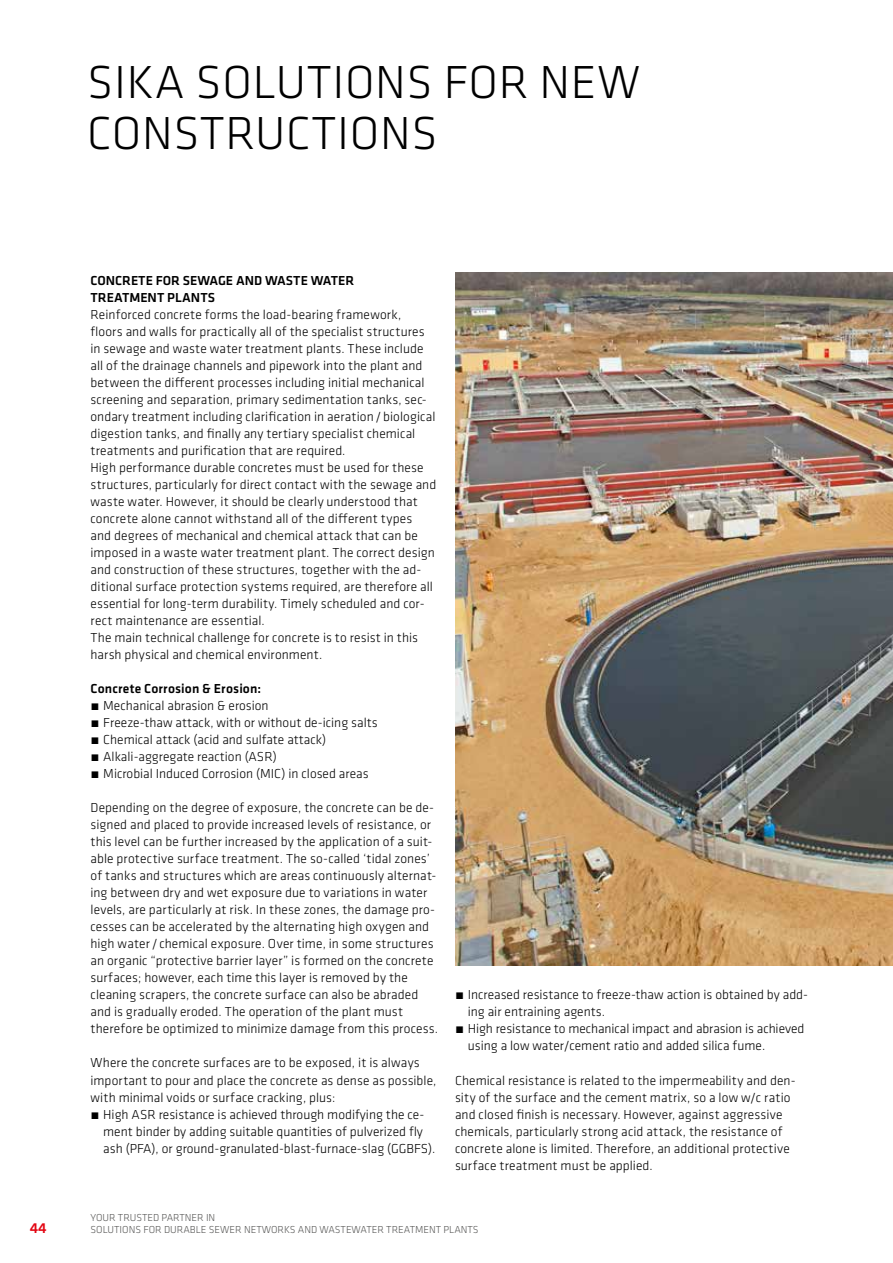
<style>
.page{position:relative;width:893px;height:1263px;background:#fff}
.page>*{position:absolute;margin:0;border:0;box-sizing:border-box;transform-origin:0 0}
.t1{font:300 48px/51px "Klavika";letter-spacing:.015em;color:#000}
.t2{font:500 15px "Klavika";color:#e30613}
.t3{font:300 13.5px/17px "Klavika";letter-spacing:.005em;color:#000}
.t4{font:500 13.5px/17px "Klavika";color:#000}
.t5{font:300 10.5px/12.6px "Klavika";color:#575756}
</style>
<div class="page">
<img style="left:455px;top:273px;width:438px;height:692px">
<h1 class="t1" style="left:87px;top:56px;width:554px">SIKA SOLUTIONS FOR NEW<br>CONSTRUCTIONS</h1>
<p class="t4" style="left:91px;top:272px;width:265px">CONCRETE FOR SEWAGE AND WASTE WATER<br>TREATMENT PLANTS</p>
<p class="t3" style="left:91px;top:306px;width:347px">Reinforced concrete forms the load-bearing framework, floors and walls for practically all of the specialist structures in sewage and waste water treatment plants. These include all of the drainage channels and pipework into the plant and between the different processes including initial mechanical screening and separation, primary sedimentation tanks, sec&shy;ondary treatment including clarification in aeration/biological digestion tanks, and finally any tertiary specialist chemical treatments and purification that are required.<br>High performance durable concretes must be used for these structures, particularly for direct contact with the sewage and waste water. However, it should be clearly understood that concrete alone cannot withstand all of the different types and degrees of mechanical and chemical attack that can be imposed in a waste water treatment plant. The correct design and construction of these structures, together with the ad&shy;ditional surface protection systems required, are therefore all essential for long-term durability. Timely scheduled and cor&shy;rect maintenance are essential.<br>The main technical challenge for concrete is to resist in this harsh physical and chemical environment.</p>
<p class="t4" style="left:91px;top:680px;width:172px">Concrete Corrosion &amp; Erosion:</p>
<p class="t3" style="left:91px;top:697px;width:289px">́ Mechanical abrasion &amp; erosion<br>́ Freeze-thaw attack, with or without de-icing salts ́ Chemical attack (acid and sulfate attack)<br>́ Alkali-aggregate reaction (ASR)<br>́ Microbial Induced Corrosion (MIC) in closed areas</p>
<p class="t3" style="left:91px;top:799px;width:349px">Depending on the degree of exposure, the concrete can be de&shy;signed and placed to provide increased levels of resistance, or this level can be further increased by the application of a suit&shy;able protective surface treatment. The so-called ‘tidal zones’ of tanks and structures which are areas continuously alternat&shy;ing between dry and wet exposure due to variations in water levels, are particularly at risk. In these zones, the damage pro&shy;cesses can be accelerated by the alternating high oxygen and high water / chemical exposure. Over time, in some structures an organic “protective barrier layer” is formed on the concrete surfaces; however, each time this layer is removed by the cleaning scrapers, the concrete surface can also be abraded and is gradually eroded. The operation of the plant must therefore be optimized to minimize damage from this process.</p>
<p class="t3" style="left:91px;top:1054px;width:331px">Where the concrete surfaces are to be exposed, it is always</p>
<p class="t3" style="left:91px;top:1071px;width:347px">important to pour and place the concrete as dense as possible,</p>
<p class="t3" style="left:91px;top:1088px;width:247px">with minimal voids or surface cracking, plus:</p>
<p class="t3" style="left:91px;top:1105px;width:335px">́ High ASR resistance is achieved through modifying the ce-</p>
<p class="t3" style="left:103px;top:1122px;width:321px">ment binder by adding suitable quantities of pulverized fly</p>
<p class="t3" style="left:103px;top:1139px;width:334px">ash (PFA), or ground-granulated-blast-furnace-slag (GGBFS).</p>
<p class="t3" style="left:455px;top:986px;width:355px">́ Increased resistance to freeze-thaw action is obtained by add-</p>
<p class="t3" style="left:468px;top:1003px;width:139px">ing air entraining agents.</p>
<p class="t3" style="left:455px;top:1020px;width:351px">́ High resistance to mechanical impact and abrasion is achieved</p>
<p class="t3" style="left:468px;top:1037px;width:299px">using a low water/cement ratio and added silica fume.</p>
<p class="t3" style="left:455px;top:1071px;width:342px">Chemical resistance is related to the impermeability and den&shy;sity of the surface and the cement matrix, so a low w/c ratio and closed fi nish is necessary. However, against aggressive chemicals, particularly strong acid attack, the resistance of concrete alone is limited. Therefore, an additional protective surface treatment must be applied.</p>
<p class="t2" style="left:30px;top:1218px;width:18px">44</p>
<p class="t5" style="left:91px;top:1211px;width:390px">YOUR TRUSTED PARTNER IN<br>SOLUTIONS FOR DURABLE SEWER NETWORKS AND WASTEWATER TREATMENT PLANTS</p>
</div>
